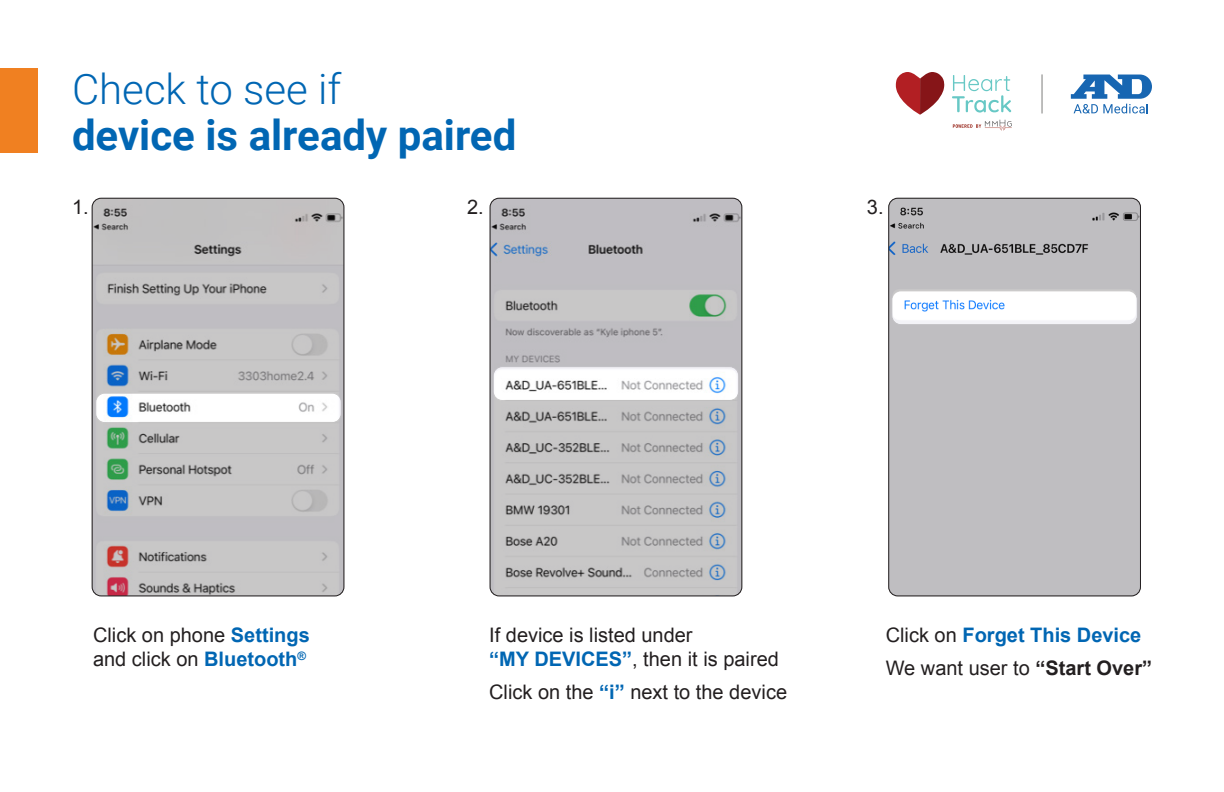
<style>
.page{position:relative;width:1224px;height:792px;background:#fff}
.page>*{position:absolute;margin:0;border:0;box-sizing:border-box;transform-origin:0 0}
.t1{font:700 42px "Roboto";color:#0166b3}
.t2{font:300 42px "Roboto";color:#0166b3}
.t3{font:20px/24px "Arial";color:#231f20}
.t4{font:700 20px "Arial";color:#0166b3}
.s1{font-weight:700;color:#0166b3}
.s2{font-weight:400;color:#231f20}
.s3{font-weight:700}
</style>
<div class="page">
<svg style="left:953px;top:120px;width:59px;height:11px"></svg>
<svg style="left:896px;top:72px;width:48px;height:43px"></svg>
<svg style="left:952px;top:75px;width:59px;height:38px"></svg>
<svg style="left:1071px;top:75px;width:81px;height:38px"></svg>
<hr style="left:1042px;top:74px;width:1px;height:39px;background:#7d7d7c">
<div style="left:0;top:68px;width:37px;height:85px;background:#f08021"></div>
<svg style="left:92px;top:198px;width:252px;height:398px;background:#bfbfc0"></svg>
<svg style="left:490px;top:198px;width:252px;height:398px;background:#bfbec1"></svg>
<svg style="left:888px;top:198px;width:253px;height:398px;background:#c0bfc2"></svg>
<p class="t2" style="left:72px;top:59px;width:271px">Check to see if</p>
<p class="t1" style="left:72px;top:105px;width:446px">device is already paired</p>
<p class="t3" style="left:72px;top:195px;width:18px">1.</p>
<p class="t3" style="left:467px;top:195px;width:18px">2.</p>
<p class="t3" style="left:867px;top:195px;width:18px">3.</p>
<p class="t3" style="left:93px;top:624px;width:218px">Click on phone <span class="s1">Settings</span></p>
<p class="t3" style="left:93px;top:648px;width:215px">and click on <span class="s1">Bluetooth</span><sup>®</sup></p>
<p class="t3" style="left:489px;top:624px;width:291px">If device is listed under<br><span class="s1">“MY DEVICES”</span>, then it is paired</p>
<p class="t3" style="left:489px;top:681px;width:299px">Click on the <span class="s1">“i”</span> next to the device</p>
<p class="t4" style="left:886px;top:622px;width:257px"><span class="s2">Click on</span> Forget This Device</p>
<p class="t3" style="left:886px;top:657px;width:268px">We want user to <span class="s3">“Start Over”</span></p>
</div>
